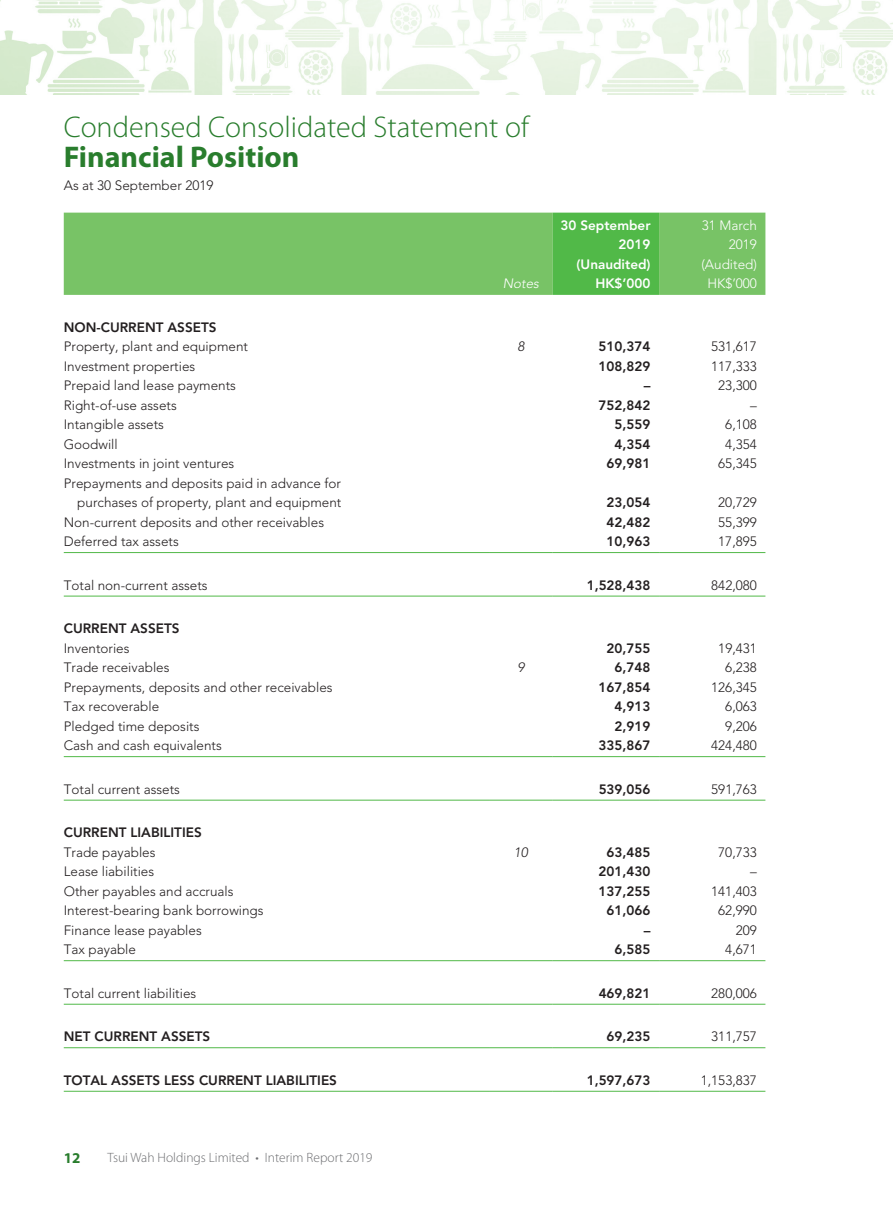
<style>
.page{position:relative;width:893px;height:1212px;background:#fff}
.page>*{position:absolute;margin:0;border:0;box-sizing:border-box;transform-origin:0 0}
.t1{font:300 30px "Myriad Pro";color:#297d2d}
.t2{font:700 30px "Myriad Pro";color:#297d2d}
.t3{font:700 15px "Myriad Pro";color:#297d2d}
.t4{font:300 13.5px/19.5px "Avenir LT Std";color:#231f20;text-align:right}
.t5{font:800 13.5px "Avenir LT Std";color:#231f20}
.t6{font:300 13.5px "Myriad Pro";color:#6c6d70}
.t7{font:800 13.5px/19.5px "Avenir LT Std";color:#fff;text-align:right}
.t8{font:300 13.5px/19.5px "Avenir LT Std";color:#fff;text-align:right}
.t9{font:italic 300 13.5px "Avenir LT Std";color:#fff}
.t10{font:italic 300 13.5px "Avenir LT Std";color:#231f20}
</style>
<div class="page">
<img style="left:0;top:0;width:893px;height:94px">
<div style="left:64px;top:213px;width:701px;height:82px;background:#78c366"></div>
<div style="left:553px;top:213px;width:106px;height:82px;background:#51b948"></div>
<hr style="left:64px;top:552px;width:425px;height:1px;background:#51b948">
<hr style="left:489px;top:552px;width:64px;height:1px;background:#51b948">
<hr style="left:553px;top:552px;width:106px;height:1px;background:#51b948">
<hr style="left:659px;top:552px;width:106px;height:1px;background:#51b948">
<hr style="left:64px;top:596px;width:425px;height:1px;background:#51b948">
<hr style="left:489px;top:596px;width:64px;height:1px;background:#51b948">
<hr style="left:553px;top:596px;width:106px;height:1px;background:#51b948">
<hr style="left:659px;top:596px;width:106px;height:1px;background:#51b948">
<hr style="left:64px;top:756px;width:425px;height:1px;background:#51b948">
<hr style="left:489px;top:756px;width:64px;height:1px;background:#51b948">
<hr style="left:553px;top:756px;width:106px;height:1px;background:#51b948">
<hr style="left:659px;top:756px;width:106px;height:1px;background:#51b948">
<hr style="left:64px;top:800px;width:425px;height:1px;background:#51b948">
<hr style="left:489px;top:800px;width:64px;height:1px;background:#51b948">
<hr style="left:553px;top:800px;width:106px;height:1px;background:#51b948">
<hr style="left:659px;top:800px;width:106px;height:1px;background:#51b948">
<hr style="left:64px;top:960px;width:425px;height:1px;background:#51b948">
<hr style="left:489px;top:960px;width:64px;height:1px;background:#51b948">
<hr style="left:553px;top:960px;width:106px;height:1px;background:#51b948">
<hr style="left:659px;top:960px;width:106px;height:1px;background:#51b948">
<hr style="left:64px;top:1004px;width:425px;height:1px;background:#51b948">
<hr style="left:489px;top:1004px;width:64px;height:1px;background:#51b948">
<hr style="left:553px;top:1004px;width:106px;height:1px;background:#51b948">
<hr style="left:659px;top:1004px;width:106px;height:1px;background:#51b948">
<hr style="left:64px;top:1047px;width:425px;height:1px;background:#51b948">
<hr style="left:489px;top:1047px;width:64px;height:1px;background:#51b948">
<hr style="left:553px;top:1047px;width:106px;height:1px;background:#51b948">
<hr style="left:659px;top:1047px;width:106px;height:1px;background:#51b948">
<hr style="left:64px;top:1091px;width:425px;height:1px;background:#51b948">
<hr style="left:489px;top:1091px;width:64px;height:1px;background:#51b948">
<hr style="left:553px;top:1091px;width:106px;height:1px;background:#51b948">
<hr style="left:659px;top:1091px;width:106px;height:1px;background:#51b948">
<h1 class="t1" style="left:64px;top:109px;width:467px">Condensed Consolidated Statement of</h1>
<h1 class="t2" style="left:64px;top:137px;width:237px">Financial Position</h1>
<p class="t4" style="left:64px;top:176px;width:151px">As at 30 September 2019</p>
<p class="t7" style="left:560px;top:215px;width:92px">30 September<br>2019</p>
<p class="t8" style="left:702px;top:215px;width:57px">31 March<br>2019</p>
<p class="t7" style="left:577px;top:254px;width:76px">(Unaudited)</p>
<p class="t8" style="left:701px;top:254px;width:57px">(Audited)</p>
<p class="t9" style="left:503px;top:276px;width:38px">Notes</p>
<p class="t7" style="left:595px;top:274px;width:57px">HK$’000</p>
<p class="t8" style="left:707px;top:274px;width:51px">HK$’000</p>
<p class="t5" style="left:64px;top:319px;width:153px">NON-CURRENT ASS ETS</p>
<p class="t4" style="left:64px;top:337px;width:186px">Property, plant and equipment</p>
<p class="t10" style="left:517px;top:338px;width:9px">8</p>
<p class="t5" style="left:599px;top:338px;width:53px">510,374</p>
<p class="t4" style="left:711px;top:337px;width:47px">531,617</p>
<p class="t4" style="left:64px;top:356px;width:133px">Investment properties</p>
<p class="t5" style="left:599px;top:358px;width:53px">108,829</p>
<p class="t4" style="left:711px;top:356px;width:47px">117,333</p>
<p class="t4" style="left:64px;top:376px;width:174px">Prepaid land lease payments</p>
<p class="t5" style="left:644px;top:377px;width:8px">–</p>
<p class="t4" style="left:718px;top:376px;width:40px">23,300</p>
<p class="t4" style="left:64px;top:395px;width:115px">Right-of-use assets</p>
<p class="t5" style="left:599px;top:397px;width:53px">752,842</p>
<p class="t4" style="left:750px;top:395px;width:8px">–</p>
<p class="t4" style="left:64px;top:415px;width:102px">Intangible assets</p>
<p class="t5" style="left:615px;top:416px;width:37px">5,559</p>
<p class="t4" style="left:725px;top:415px;width:33px">6,108</p>
<p class="t4" style="left:64px;top:434px;width:56px">Goodwill</p>
<p class="t5" style="left:615px;top:436px;width:37px">4,354</p>
<p class="t4" style="left:725px;top:434px;width:33px">4,354</p>
<p class="t4" style="left:64px;top:454px;width:172px">Investments in joint ventures</p>
<p class="t5" style="left:607px;top:455px;width:45px">69,981</p>
<p class="t4" style="left:718px;top:454px;width:40px">65,345</p>
<p class="t4" style="left:64px;top:473px;width:279px">Prepayments and deposits paid in advance for purchases of property, plant and equipment</p>
<p class="t5" style="left:607px;top:494px;width:45px">23,054</p>
<p class="t4" style="left:718px;top:493px;width:40px">20,729</p>
<p class="t4" style="left:64px;top:512px;width:262px">N on-current deposits and other receivables</p>
<p class="t5" style="left:607px;top:514px;width:45px">42,482</p>
<p class="t4" style="left:718px;top:512px;width:40px">55,399</p>
<p class="t4" style="left:64px;top:532px;width:117px">Deferred tax assets</p>
<p class="t5" style="left:607px;top:533px;width:45px">10,963</p>
<p class="t4" style="left:718px;top:532px;width:40px">17,895</p>
<p class="t4" style="left:64px;top:575px;width:145px">Total non-current assets</p>
<p class="t5" style="left:587px;top:577px;width:65px">1,528,438</p>
<p class="t4" style="left:711px;top:575px;width:47px">842,080</p>
<p class="t5" style="left:64px;top:620px;width:116px">CURRENT ASS ETS</p>
<p class="t4" style="left:64px;top:638px;width:67px">Inventories</p>
<p class="t5" style="left:607px;top:640px;width:45px">20,755</p>
<p class="t4" style="left:718px;top:638px;width:40px">19,431</p>
<p class="t4" style="left:64px;top:658px;width:107px">Trade receivables</p>
<p class="t10" style="left:517px;top:659px;width:9px">9</p>
<p class="t5" style="left:615px;top:659px;width:37px">6,748</p>
<p class="t4" style="left:725px;top:658px;width:33px">6,238</p>
<p class="t4" style="left:64px;top:677px;width:270px">Prepayments, deposits and other receivables</p>
<p class="t5" style="left:599px;top:679px;width:53px">167,854</p>
<p class="t4" style="left:711px;top:677px;width:47px">126,345</p>
<p class="t4" style="left:64px;top:697px;width:97px">Tax recoverable</p>
<p class="t5" style="left:615px;top:698px;width:37px">4,913</p>
<p class="t4" style="left:725px;top:697px;width:33px">6,063</p>
<p class="t4" style="left:64px;top:716px;width:137px">Pledged time deposits</p>
<p class="t5" style="left:615px;top:718px;width:37px">2,919</p>
<p class="t4" style="left:725px;top:716px;width:33px">9,206</p>
<p class="t4" style="left:64px;top:736px;width:160px">Cash and cash equivalents</p>
<p class="t5" style="left:599px;top:737px;width:53px">335,867</p>
<p class="t4" style="left:711px;top:736px;width:47px">424,480</p>
<p class="t4" style="left:64px;top:779px;width:118px">Total current assets</p>
<p class="t5" style="left:599px;top:781px;width:53px">539,056</p>
<p class="t4" style="left:711px;top:779px;width:47px">591,763</p>
<p class="t5" style="left:64px;top:824px;width:138px">CURRENT LIABILITIES</p>
<p class="t4" style="left:64px;top:842px;width:93px">Trade payables</p>
<p class="t10" style="left:514px;top:844px;width:16px">10</p>
<p class="t5" style="left:607px;top:844px;width:45px">63,485</p>
<p class="t4" style="left:718px;top:842px;width:40px">70,733</p>
<p class="t4" style="left:64px;top:862px;width:92px">Lease liabilities</p>
<p class="t5" style="left:599px;top:863px;width:53px">201,430</p>
<p class="t4" style="left:750px;top:862px;width:8px">–</p>
<p class="t4" style="left:64px;top:881px;width:171px">Other payables and accruals</p>
<p class="t5" style="left:599px;top:883px;width:53px">137,255</p>
<p class="t4" style="left:711px;top:881px;width:47px">141,403</p>
<p class="t4" style="left:64px;top:901px;width:201px">Interest-bearing bank borrowings</p>
<p class="t5" style="left:607px;top:902px;width:45px">61,066</p>
<p class="t4" style="left:718px;top:901px;width:40px">62,990</p>
<p class="t4" style="left:64px;top:920px;width:140px">Finance lease payables</p>
<p class="t5" style="left:644px;top:922px;width:8px">–</p>
<p class="t4" style="left:736px;top:920px;width:23px">209</p>
<p class="t4" style="left:64px;top:940px;width:74px">Tax payable</p>
<p class="t5" style="left:615px;top:941px;width:37px">6,585</p>
<p class="t4" style="left:725px;top:940px;width:33px">4,671</p>
<p class="t4" style="left:64px;top:983px;width:134px">Total current liabilities</p>
<p class="t5" style="left:599px;top:985px;width:53px">469,821</p>
<p class="t4" style="left:711px;top:983px;width:47px">280,006</p>
<p class="t5" style="left:64px;top:1028px;width:147px">NET CURRENT ASS ETS</p>
<p class="t5" style="left:607px;top:1028px;width:45px">69,235</p>
<p class="t4" style="left:711px;top:1027px;width:47px">311,757</p>
<p class="t5" style="left:64px;top:1072px;width:274px">TOTAL ASS ETS LESS CURRENT LIABILITIES</p>
<p class="t5" style="left:587px;top:1072px;width:65px">1,597,673</p>
<p class="t4" style="left:701px;top:1070px;width:58px">1,153,837</p>
<p class="t3" style="left:64px;top:1148px;width:18px">12</p>
<p class="t6" style="left:107px;top:1149px;width:267px">Tsui Wah Holdings Limited • Interim Report 2019</p>
</div>
